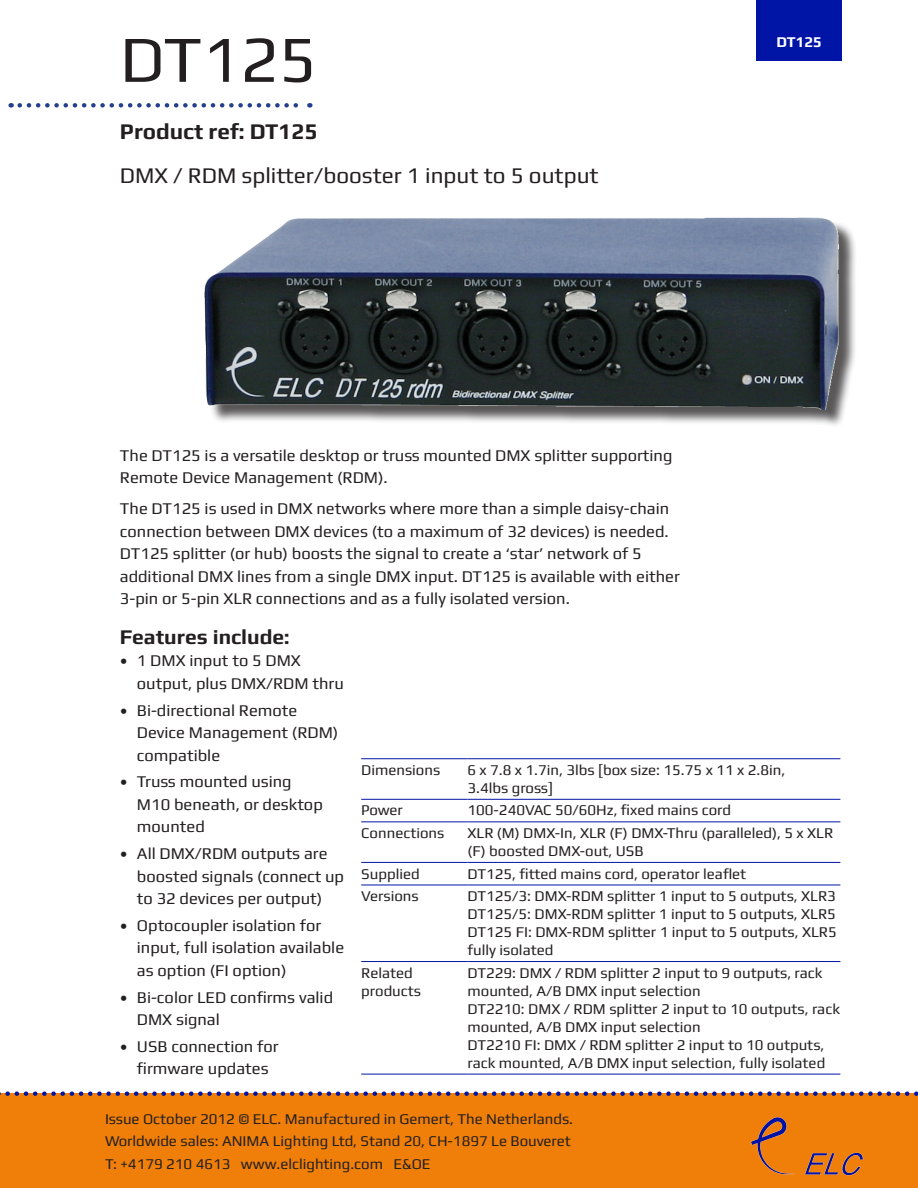
<style>
.page{position:relative;width:918px;height:1188px;background:#fff}
.page>*{position:absolute;margin:0;border:0;box-sizing:border-box;transform-origin:0 0}
.Headline_play44{font:66px "Play";color:#231f20}
.t1{font:22.5px "Play";color:#231f20}
.t2{font:700 22.5px "Play";color:#231f20}
.Features_include{font:700 21px "Play";color:#231f20}
.intro_text_Play_11{font:16.5px/22.5px "Play";color:#231f20}
.Feature_bullets_play{font:16.5px/22.5px "Play";color:#231f20}
.table_play{font:15px/18px "Play";color:#231f20}
.tombstone_play{font:700 15px "Play";color:#fff}
</style>
<div class="page">
<div style="left:0;top:1094px;width:918px;height:94px;background:#f07f0a"></div>
<img style="left:750px;top:1117px;width:113px;height:59px">
<svg style="left:0;top:1091px;width:918px;height:5px"></svg>
<svg style="left:20px;top:103px;width:290px;height:5px"></svg>
<div style="left:757px;top:0;width:85px;height:60px;background:#0015a5"></div>
<hr style="left:361px;top:799px;width:107px;height:1px;background:#0015a5">
<hr style="left:468px;top:799px;width:372px;height:1px;background:#0015a5">
<hr style="left:361px;top:821px;width:107px;height:1px;background:#0015a5">
<hr style="left:468px;top:821px;width:372px;height:1px;background:#0015a5">
<hr style="left:361px;top:862px;width:107px;height:1px;background:#0015a5">
<hr style="left:468px;top:862px;width:372px;height:1px;background:#0015a5">
<hr style="left:361px;top:885px;width:107px;height:1px;background:#0015a5">
<hr style="left:468px;top:885px;width:372px;height:1px;background:#0015a5">
<hr style="left:361px;top:961px;width:107px;height:1px;background:#0015a5">
<hr style="left:468px;top:961px;width:372px;height:1px;background:#0015a5">
<hr style="left:361px;top:758px;width:107px;height:1px;background:#0015a5">
<hr style="left:468px;top:758px;width:372px;height:1px;background:#0015a5">
<hr style="left:361px;top:1074px;width:107px;height:1px;background:#0015a5">
<hr style="left:468px;top:1074px;width:372px;height:1px;background:#0015a5">
<div style="left:208px;top:219px;width:649px;height:208px;background:#231f20;opacity:.75"></div>
<img style="left:205px;top:217px;width:634px;height:192px">
<p class="Headline_play44" style="left:120px;top:20px;width:198px">DT125</p>
<p class="t2" style="left:120px;top:118px;width:199px">Product ref: DT125</p>
<p class="t1" style="left:120px;top:162px;width:480px">DMX / RDM splitter/booster 1 input to 5 output</p>
<p class="tombstone_play" style="left:776px;top:33px;width:47px">DT125</p>
<p class="intro_text_Play_11" style="left:120px;top:444px;width:554px">The DT125 is a versatile desktop or truss mounted DMX splitter supporting<br>Remote Device Management (RDM).</p>
<p class="intro_text_Play_11" style="left:120px;top:497px;width:561px">The DT125 is used in DMX networks where more than a simple daisy-chain connection between DMX devices (to a maximum of 32 devices) is needed.<br>DT125 splitter (or hub) boosts the signal to create a ‘star’ network of 5 additional DMX lines from a single DMX input. DT125 is available with either 3-pin or 5-pin XLR connections and as a fully isolated version.</p>
<p class="Features_include" style="left:120px;top:624px;width:171px">Features include:</p>
<p class="Feature_bullets_play" style="left:137px;top:649px;width:208px;text-indent:-17px">• 1 DMX input to 5 DMX output, plus DMX/RDM thru</p>
<p class="Feature_bullets_play" style="left:137px;top:699px;width:203px;text-indent:-17px">• Bi-directional Remote<br>Device Management (RDM) compatible</p>
<p class="Feature_bullets_play" style="left:137px;top:770px;width:188px;text-indent:-17px">• Truss mounted using<br>M10 beneath, or desktop mounted</p>
<p class="Feature_bullets_play" style="left:137px;top:842px;width:209px;text-indent:-17px">• All DMX/RDM outputs are boosted signals (connect up to 32 devices per output)</p>
<p class="Feature_bullets_play" style="left:137px;top:914px;width:209px;text-indent:-17px">• Optocoupler isolation for input, full isolation available as option (FI option)</p>
<p class="Feature_bullets_play" style="left:137px;top:986px;width:198px;text-indent:-17px">• Bi-color LED confirms valid<br>DMX signal</p>
<p class="Feature_bullets_play" style="left:120px;top:1035px;width:160px;text-align:center">• USB connection for firmware updates</p>
<p class="table_play" style="left:361px;top:761px;width:81px">Dimensions</p>
<p class="table_play" style="left:468px;top:761px;width:319px">6 x 7.8 x 1.7in, 3lbs [box size: 15.75 x 11 x 2.8in,<br>3.4lbs gross]</p>
<p class="table_play" style="left:361px;top:801px;width:43px">Power</p>
<p class="table_play" style="left:468px;top:801px;width:265px">100-240VAC 50/60Hz, fixed mains cord</p>
<p class="table_play" style="left:361px;top:824px;width:85px">Connections</p>
<p class="table_play" style="left:468px;top:824px;width:367px">XLR (M) DMX-In, XLR (F) DMX-Thru (paralleled), 5 x XLR (F) boosted DMX-out, USB</p>
<p class="table_play" style="left:361px;top:864px;width:60px">Supplied</p>
<p class="table_play" style="left:468px;top:864px;width:280px">DT125, fitted mains cord, operator leaflet</p>
<p class="table_play" style="left:361px;top:887px;width:59px">Versions</p>
<p class="table_play" style="left:468px;top:887px;width:370px">DT125/3: DMX-RDM splitter 1 input to 5 outputs, XLR3</p>
<p class="table_play" style="left:468px;top:905px;width:370px">DT125/5: DMX-RDM splitter 1 input to 5 outputs, XLR5</p>
<p class="table_play" style="left:468px;top:923px;width:371px">DT125 FI: DMX-RDM splitter 1 input to 5 outputs, XLR5 fully isolated</p>
<p class="table_play" style="left:361px;top:963px;width:61px">Related products</p>
<p class="table_play" style="left:468px;top:963px;width:357px">DT229: DMX / RDM splitter 2 input to 9 outputs, rack mounted, A/B DMX input selection</p>
<p class="table_play" style="left:468px;top:999px;width:374px">DT2210: DMX / RDM splitter 2 input to 10 outputs, rack mounted, A/B DMX input selection</p>
<p class="table_play" style="left:468px;top:1035px;width:359px">DT2210 FI: DMX / RDM splitter 2 input to 10 outputs, rack mounted, A/B DMX input selection, fully isolated</p>
<p class="table_play" style="left:105px;top:1109px;width:470px">Issue October 2012 © ELC. Manufactured in Gemert, The Netherlands.</p>
<p class="table_play" style="left:105px;top:1132px;width:467px">Worldwide sales: ANIMA Lighting Ltd, Stand 20, CH-1897 Le Bouveret</p>
<p class="table_play" style="left:105px;top:1154px;width:327px">T: +4179 210 4613 www.elclighting.com E&amp;OE</p>
</div>
